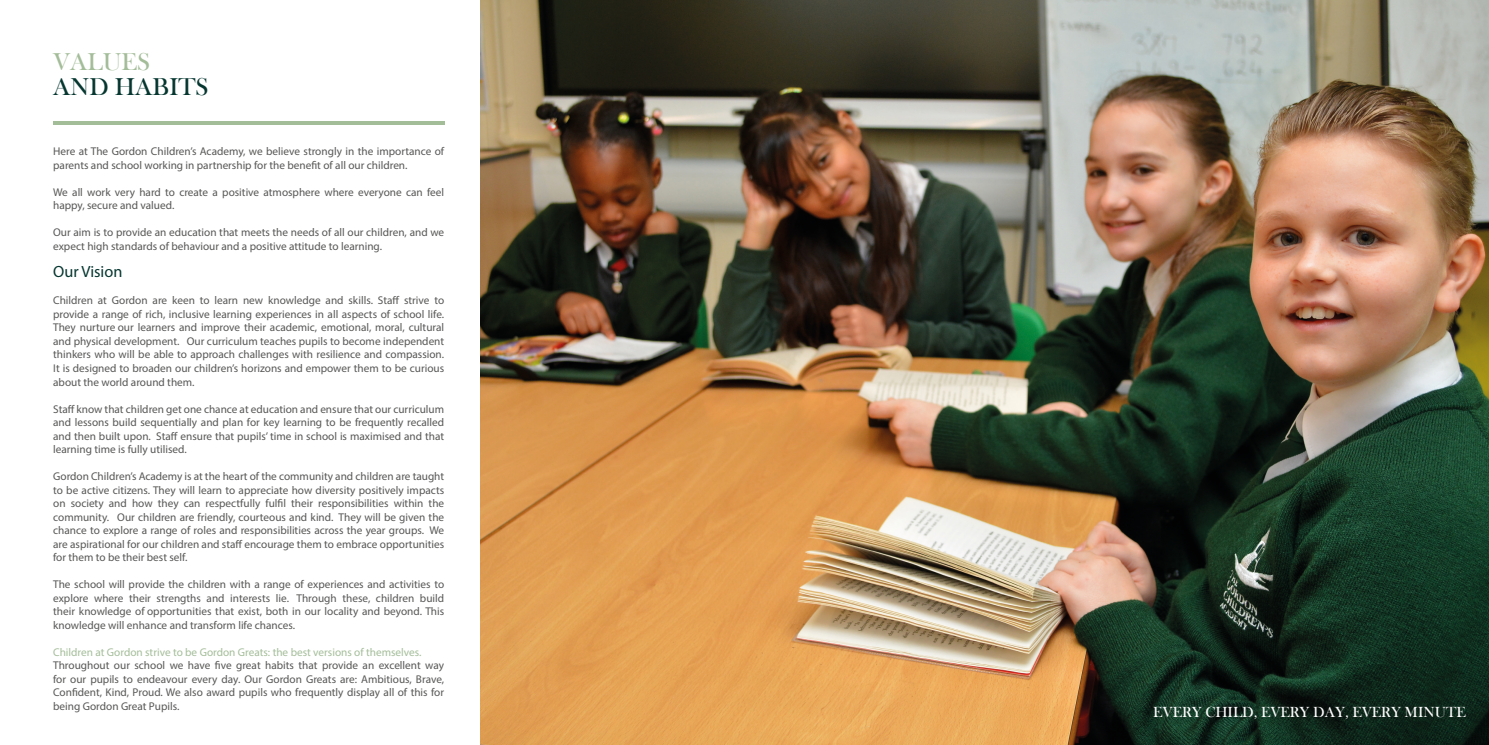
<style>
.page{position:relative;width:1489px;height:745px;background:#fff}
.page>*{position:absolute;margin:0;border:0;box-sizing:border-box;transform-origin:0 0}
.t1{font:25px "Bask Old Face";color:#05362f}
.t2{font:25px "Bask Old Face";color:#a4bd99}
.t3{font:16.25px "Myriad Pro";color:#05362f}
.t4{font:15px "Bask Old Face";color:#fff}
.t5{font:11.25px/13.5px "Myriad Pro";color:#575756;text-align:justify}
.t6{font:11.25px "Myriad Pro";color:#a4bd99}
</style>
<div class="page">
<img style="left:480px;top:0;width:1008px;height:744px">
<hr style="left:53px;top:121px;width:391px;height:4px;background:#a4bd99">
<p class="t2" style="left:53px;top:48px;width:98px">VALUES</p>
<p class="t1" style="left:53px;top:73px;width:157px">AND HABITS</p>
<p class="t5" style="left:53px;top:144px;width:392px">Here at The Gordon Children’s Academy, we believe strongly in the importance of parents and school working in partnership for the benefit of all our children.</p>
<p class="t5" style="left:53px;top:185px;width:392px">We all work very hard to create a positive atmosphere where everyone can feel happy, secure and valued.</p>
<p class="t5" style="left:53px;top:225px;width:392px">Our aim is to provide an education that meets the needs of all our children, and we expect high standards of behaviour and a positive attitude to learning.</p>
<p class="t3" style="left:53px;top:262px;width:71px">Our Vision</p>
<p class="t5" style="left:53px;top:293px;width:392px">Children at Gordon are keen to learn new knowledge and skills. Staff strive to provide a range of rich, inclusive learning experiences in all aspects of school life.<br>They nurture our learners and improve their academic, emotional, moral, cultural and physical development. Our curriculum teaches pupils to become independent thinkers who will be able to approach challenges with resilience and compassion.<br>It is designed to broaden our children’s horizons and empower them to be curious about the world around them.</p>
<p class="t5" style="left:53px;top:401px;width:392px">Staff know that children get one chance at education and ensure that our curriculum and lessons build sequentially and plan for key learning to be frequently recalled and then built upon. Staff ensure that pupils’ time in school is maximised and that learning time is fully utilised.</p>
<p class="t5" style="left:53px;top:469px;width:392px">Gordon Children’s Academy is at the heart of the community and children are taught to be active citizens. They will learn to appreciate how diversity positively impacts on society and how they can respectfully fulfil their responsibilities within the community. Our children are friendly, courteous and kind. They will be given the chance to explore a range of roles and responsibilities across the year groups. We are aspirational for our children and staff encourage them to embrace opportunities for them to be their best self.</p>
<p class="t5" style="left:53px;top:577px;width:392px">The school will provide the children with a range of experiences and activities to explore where their strengths and interests lie. Through these, children build their knowledge of opportunities that exist, both in our locality and beyond. This knowledge will enhance and transform life chances.</p>
<p class="t6" style="left:53px;top:644px;width:370px">Children at Gordon strive to be Gordon Greats: the best versions of themselves.</p>
<p class="t5" style="left:53px;top:658px;width:392px">Throughout our school we have five great habits that provide an excellent way for our pupils to endeavour every day. Our Gordon Greats are: Ambitious, Brave, Confident, Kind, Proud. We also award pupils who frequently display all of this for being Gordon Great Pupils.</p>
<p class="t4" style="left:1153px;top:703px;width:314px">EVERY CHILD, EVERY DAY, EVERY MINUTE</p>
</div>
